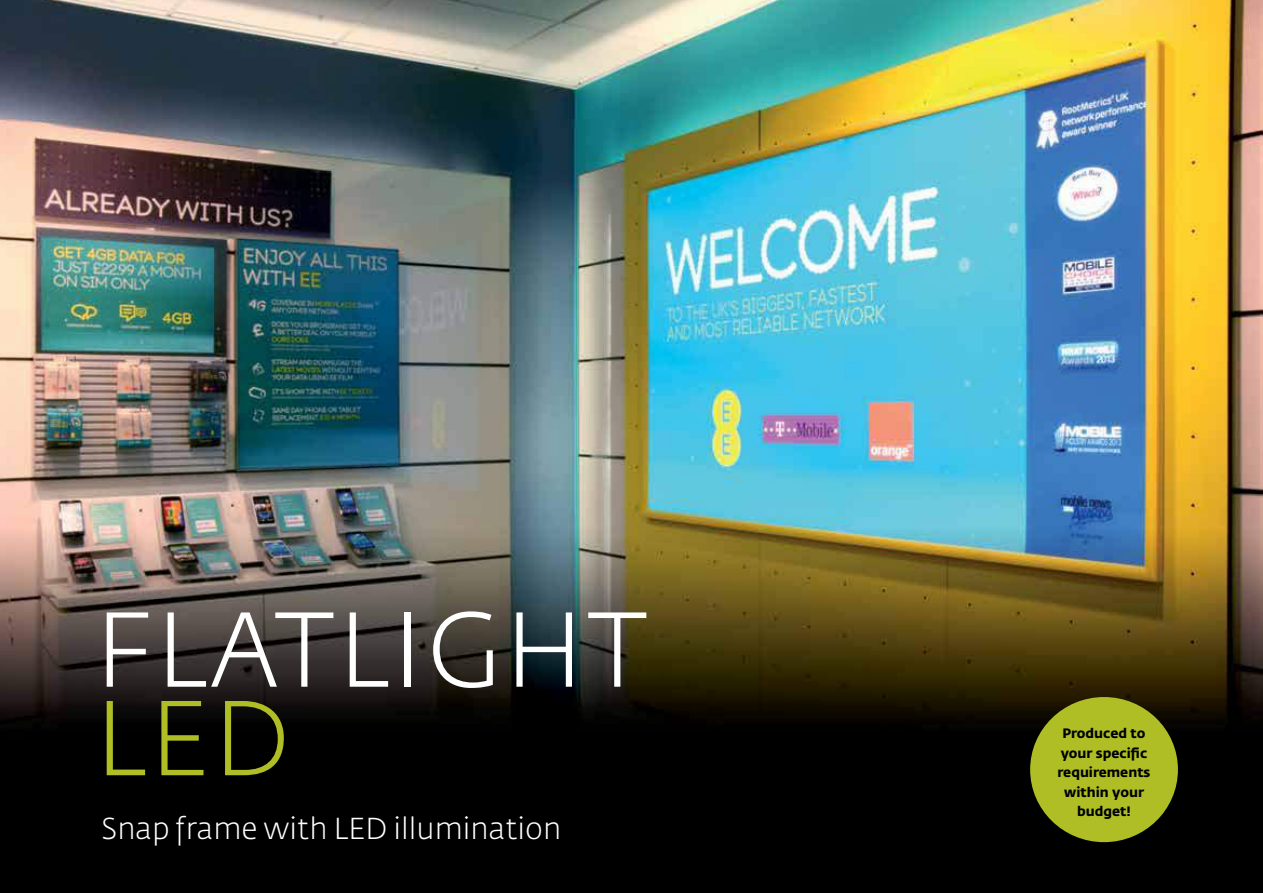
<style>
.page{position:relative;width:1263px;height:893px;background:#fff}
.page>*{position:absolute;margin:0;border:0;box-sizing:border-box;transform-origin:0 0}
.t1{font:300 105px "Fedra Sans Std";letter-spacing:.035em;color:#fff}
.t2{font:300 105px "Fedra Sans Std";color:#aebe24}
.t3{font:300 30px "Fedra Sans Std";color:#fff}
.t4{font:700 13.5px/19.5px "Fedra Sans Std";color:#000;text-align:center}
</style>
<div class="page">
<img style="left:0;top:0;width:1263px;height:893px">
<div style="left:1030px;top:697px;width:148px;height:145px;background:#aebe24;border-radius:50%"></div>
<h1 class="t1" style="left:94px;top:605px;width:554px">FLATLIGHT</h1>
<h1 class="t2" style="left:94px;top:694px;width:198px">LED</h1>
<h2 class="t3" style="left:101px;top:816px;width:462px">Snap frame with LED illumination</h2>
<p class="t4" style="left:1057px;top:724px;width:94px">Produced to your specific requirements within your budget!</p>
</div>
